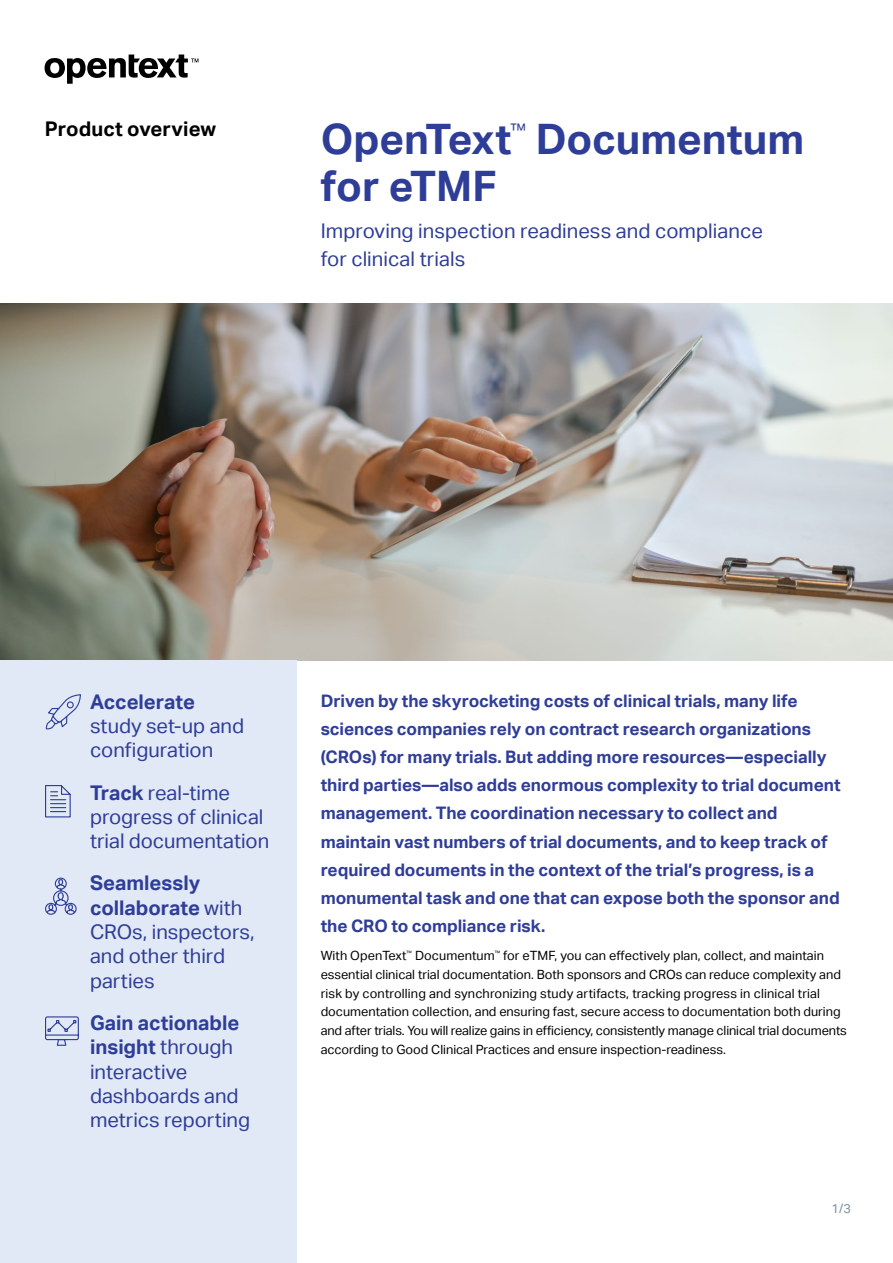
<style>
.page{position:relative;width:893px;height:1263px;background:#fff}
.page>*{position:absolute;margin:0;border:0;box-sizing:border-box;transform-origin:0 0}
.t1{font:700 42px "Aktiv Grotesk";color:#2e3d98}
.t2{font:20.25px/24.3px "Aktiv Grotesk";color:#2e3d98}
.t3{font:700 20.25px "Aktiv Grotesk";color:#000}
.t4{font:700 20.25px "Aktiv Grotesk";letter-spacing:-.005em;color:#2e3d98}
.t5{font:17.4px "Aktiv Grotesk";color:#2e3d98}
.t6{font:700 17.25px/28px "Aktiv Grotesk";letter-spacing:-.005em;color:#2e3d98}
.t7{font:12.75px/18.8px "Aktiv Grotesk";color:#000}
.t8{font:12.75px "Aktiv Grotesk";color:#7e929f}
.s1{font-weight:700}
</style>
<div class="page">
<svg style="left:45px;top:55px;width:153px;height:29px"></svg>
<img style="left:0;top:304px;width:893px;height:356px">
<div style="left:0;top:660px;width:297px;height:603px;background:#e1e8f6"></div>
<svg style="left:45px;top:694px;width:36px;height:36px"></svg>
<svg style="left:45px;top:1016px;width:34px;height:30px"></svg>
<svg style="left:45px;top:877px;width:32px;height:38px"></svg>
<svg style="left:45px;top:785px;width:26px;height:33px"></svg>
<h2 class="t3" style="left:45px;top:117px;width:173px">Product overview</h2>
<h1 class="t1" style="left:321px;top:115px;width:192px">OpenText</h1>
<h3 class="t5" style="left:511px;top:120px;width:17px">™</h3>
<h1 class="t1" style="left:536px;top:115px;width:270px">Documentum</h1>
<h1 class="t1" style="left:321px;top:162px;width:178px">for eTMF</h1>
<h2 class="t2" style="left:321px;top:217px;width:444px;line-height:28.2px">Improving inspection readiness and compliance for clinical trials</h2>
<h2 class="t4" style="left:90px;top:690px;width:106px">Accelerate</h2>
<h2 class="t2" style="left:90px;top:714px;width:156px">study set-up and configuration</h2>
<h2 class="t2" style="left:90px;top:780px;width:181px"><span class="s1">Track</span> real-time progress of clinical trial documentation</h2>
<h2 class="t2" style="left:90px;top:871px;width:166px"><span class="s1">Seamlessly collaborate</span> with<br>CROs, inspectors, and other third parties</h2>
<h2 class="t2" style="left:90px;top:1011px;width:162px"><span class="s1">Gain actionable insight</span> through interactive dashboards and metrics reporting</h2>
<p class="t6" style="left:321px;top:687px;width:521px">Driven by the skyrocketing costs of clinical trials, many life sciences companies rely on contract research organizations (CROs) for many trials. But adding more resources—especially third parties—also adds enormous complexity to trial document management. The coordination necessary to collect and maintain vast numbers of trial documents, and to keep track of required documents in the context of the trial’s progress, is a monumental task and one that can expose both the sponsor and the CRO to compliance risk.</p>
<p class="t7" style="left:321px;top:946px;width:528px">With OpenText<sup>™</sup> Documentum<sup>™</sup> for eTMF, you can effectively plan, collect, and maintain essential clinical trial documentation. Both sponsors and CROs can reduce complexity and risk by controlling and synchronizing study artifacts, tracking progress in clinical trial documentation collection, and ensuring fast, secure access to documentation both during and after trials. You will realize gains in efficiency, consistently manage clinical trial documents according to Good Clinical Practices and ensure inspection-readiness.</p>
<p class="t8" style="left:832px;top:1201px;width:21px">1/3</p>
</div>
